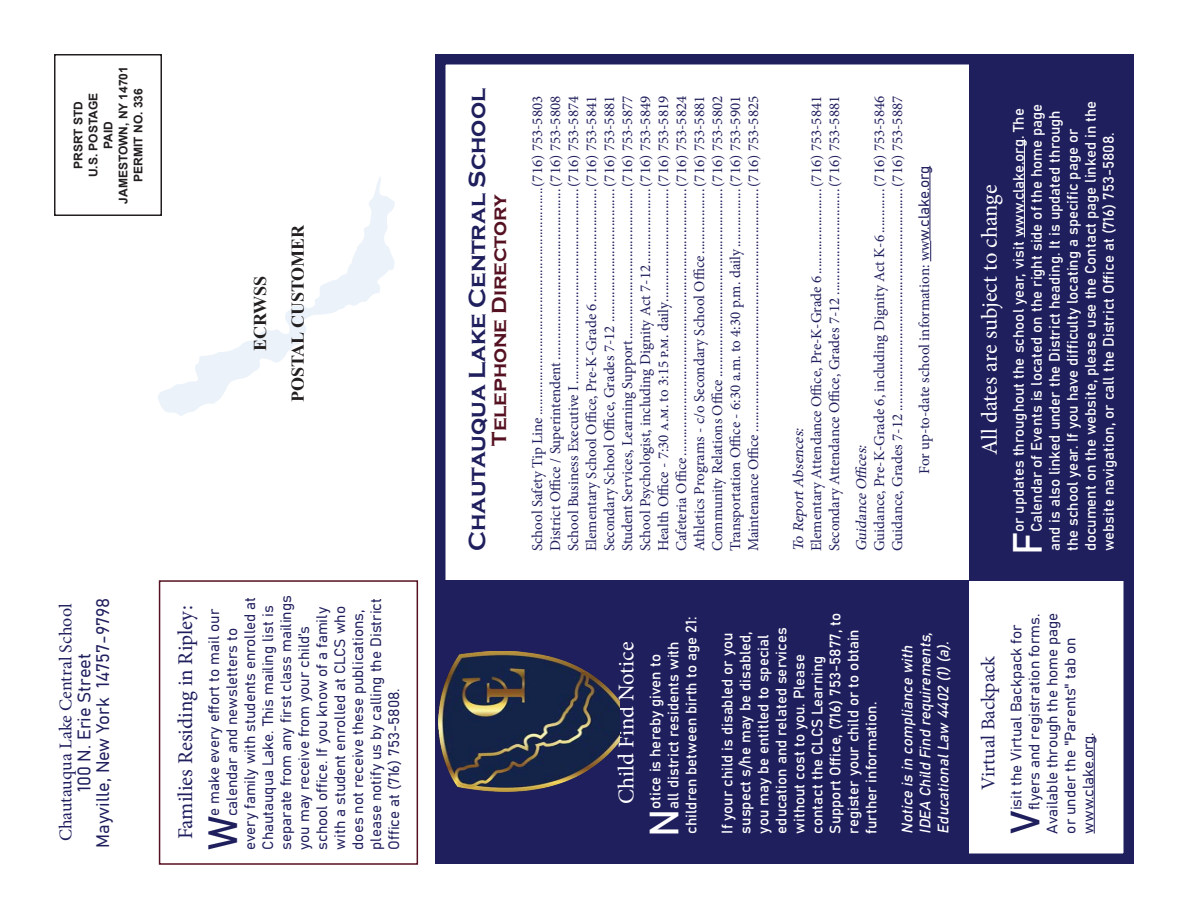
<style>
.page{position:relative;width:1188px;height:918px;background:#fff}
.page>*{position:absolute;margin:0;border:0;box-sizing:border-box;transform-origin:0 0}
.Paragraph_Style{font:40.35px "Bahnschrift";color:#fff}
.Paragraph_Style-2{font:40.35px "Bahnschrift";color:#201f5e}
.Paragraph_Style_with_2_Drop-Cap{font:40.35px "Bahnschrift";color:#201f5e}
.t1{font:700 24px "Copperplate Gothic";color:#201f5e}
.Heading{font:22.5px "Minion Pro";color:#fff}
.Heading-2{font:21px "Minion Pro";color:#201f5e}
.t2{font:700 21px "Copperplate Gothic";color:#551121}
.Heading-3{font:19.5px "Minion Pro";letter-spacing:-.005em;color:#201f5e}
.t3{font:18px "Bahnschrift";color:#201f5e}
.t4{font:18px "Minion Pro";color:#201f5e}
.t5{font:700 18px "Times New Roman";color:#231f20}
.t6{font:15px "Minion Pro";color:#201f5e}
.Paragraph_Style-3{font:15px/18px "Bahnschrift";color:#fff}
.Paragraph_Style_with_2_Drop-Cap-2{font:15px "Bahnschrift";color:#201f5e}
.Paragraph_Style-4{font:15px "Bahnschrift";color:#201f5e}
.Paragraph_Style-5{font:italic 15px/18px "Bahnschrift";color:#fff}
.t7{font:italic 15px "Minion Pro";color:#201f5e}
.t8{font:700 12px/15px "Arial";color:#231f20;text-align:center}
.s1{font-family:"Minion Pro"}
.s2{font-family:"Bahnschrift"}
</style>
<div class="page">
<div style="left:435px;top:54px;width:699px;height:810px;border:10px solid #201f5e"></div>
<svg style="left:930px;top:241px;width:1px;height:20px"></svg>
<hr style="left:930px;top:166px;width:1px;height:75px;background:#201f5e">
<div style="left:444px;top:580px;width:525px;height:279px;background:#201f5e"></div>
<div style="left:969px;top:64px;width:156px;height:516px;background:#201f5e"></div>
<hr style="left:1094px;top:735px;width:1px;height:99px;background:#201f5e">
<div style="left:54px;top:54px;width:108px;height:162px;border:2px solid #231f20"></div>
<svg style="left:158px;top:176px;width:237px;height:240px"></svg>
<hr style="left:1024px;top:139px;width:1px;height:98px;background:#fff">
<div style="left:159px;top:580px;width:259px;height:285px;border:2px solid #551121"></div>
<img style="left:438px;top:651px;width:181px;height:141px">
<p class="t8" style="left:116px;top:204px;width:139px;rotate:-90deg">JAMESTOWN, NY 14701</p>
<p class="t8" style="left:131px;top:182px;width:95px;rotate:-90deg">PERMIT NO. 336</p>
<p class="t8" style="left:71px;top:177px;width:86px;rotate:-90deg">PRSRT STD<br>U.S. POSTAGE<br>PAID</p>
<p class="t5" style="left:248px;top:351px;width:77px;rotate:-90deg">ECRWSS</p>
<p class="t5" style="left:285px;top:402px;width:180px;rotate:-90deg">POSTAL CUSTOMER</p>
<p class="t3" style="left:89px;top:848px;width:252px;rotate:-90deg">Mayville, New York 14757-9798</p>
<p class="t4" style="left:54px;top:841px;width:239px;rotate:-90deg">Chautauqua Lake Central School</p>
<p class="t3" style="left:70px;top:792px;width:140px;rotate:-90deg">100 N. Erie Street</p>
<p class="Heading-2" style="left:171px;top:839px;width:235px;rotate:-90deg">Families Residing in Ripley:</p>
<p class="Paragraph_Style_with_2_Drop-Cap-2" style="left:238px;top:850px;width:254px;rotate:-90deg">every family with students enrolled at</p>
<p class="Paragraph_Style_with_2_Drop-Cap-2" style="left:256px;top:850px;width:246px;rotate:-90deg">Chautauqua Lake. This mailing list is</p>
<p class="Paragraph_Style_with_2_Drop-Cap-2" style="left:274px;top:850px;width:256px;rotate:-90deg">separate from any first class mailings</p>
<p class="Paragraph_Style_with_2_Drop-Cap-2" style="left:310px;top:850px;width:244px;rotate:-90deg">school office. If you know of a family</p>
<p class="Paragraph_Style_with_2_Drop-Cap-2" style="left:328px;top:850px;width:245px;rotate:-90deg">with a student enrolled at CLCS who</p>
<p class="Paragraph_Style_with_2_Drop-Cap-2" style="left:346px;top:850px;width:242px;rotate:-90deg">does not receive these publications,</p>
<p class="Paragraph_Style_with_2_Drop-Cap-2" style="left:364px;top:850px;width:253px;rotate:-90deg">please notify us by calling the District</p>
<p class="Paragraph_Style_with_2_Drop-Cap-2" style="left:202px;top:816px;width:209px;rotate:-90deg">e make every effort to mail our</p>
<p class="Paragraph_Style_with_2_Drop-Cap-2" style="left:292px;top:850px;width:225px;rotate:-90deg">you may receive from your child’s</p>
<p class="Paragraph_Style_with_2_Drop-Cap-2" style="left:220px;top:816px;width:190px;rotate:-90deg">calendar and newsletters to</p>
<p class="Paragraph_Style_with_2_Drop-Cap-2" style="left:382px;top:850px;width:163px;rotate:-90deg">Office at (716) 753-5808.</p>
<p class="Paragraph_Style_with_2_Drop-Cap" style="left:192px;top:850px;width:36px;rotate:-90deg">W</p>
<p class="t1" style="left:464px;top:551px;width:464px;rotate:-90deg">Chautauqua Lake Central School</p>
<p class="t2" style="left:488px;top:446px;width:253px;rotate:-90deg">Telephone Directory</p>
<p class="Paragraph_Style_with_2_Drop-Cap-2" style="left:526px;top:551px;width:457px;rotate:-90deg"><span class="s1">School Safety Tip Line</span> ...................................................................<span class="s1">(716) 753-5803</span></p>
<p class="t6" style="left:545px;top:551px;width:457px;rotate:-90deg">District Office / Superintendent..................................................(716) 753-5808</p>
<p class="t6" style="left:563px;top:551px;width:457px;rotate:-90deg">School Business Executive I.........................................................(716) 753-5874</p>
<p class="t6" style="left:581px;top:551px;width:457px;rotate:-90deg">Elementary School Office, Pre-K-Grade 6.................................(716) 753-5841</p>
<p class="t6" style="left:599px;top:551px;width:457px;rotate:-90deg">Secondary School Office, Grades 7-12 .......................................(716) 753-5881</p>
<p class="t6" style="left:617px;top:551px;width:457px;rotate:-90deg">Student Services, Learning Support............................................(716) 753-5877</p>
<p class="t6" style="left:635px;top:551px;width:457px;rotate:-90deg">School Psychologist, including Dignity Act 7-12......................(716) 753-5849</p>
<p class="t6" style="left:653px;top:551px;width:457px;rotate:-90deg">Health Office - 7:30 a.m. to 3:15 p.m. daily.................................(716) 753-5819</p>
<p class="t6" style="left:671px;top:551px;width:457px;rotate:-90deg">Cafeteria Office ..............................................................................(716) 753-5824</p>
<p class="t6" style="left:689px;top:551px;width:457px;rotate:-90deg">Athletics Programs - c/o Secondary School Office ...................(716) 753-5881</p>
<p class="t6" style="left:707px;top:551px;width:457px;rotate:-90deg">Community Relations Office .......................................................(716) 753-5802</p>
<p class="t6" style="left:725px;top:551px;width:457px;rotate:-90deg">Transportation Office - 6:30 a.m. to 4:30 p.m. daily .................(716) 753-5901</p>
<p class="t6" style="left:743px;top:551px;width:457px;rotate:-90deg">Maintenance Office .......................................................................(716) 753-5825</p>
<p class="t6" style="left:806px;top:551px;width:457px;rotate:-90deg">Elementary Attendance Office, Pre-K-Grade 6.........................(716) 753-5841</p>
<p class="t6" style="left:824px;top:551px;width:457px;rotate:-90deg">Secondary Attendance Office, Grades 7-12 ...............................(716) 753-5881</p>
<p class="t7" style="left:788px;top:551px;width:128px;rotate:-90deg">To ReportAbsences:</p>
<p class="t6" style="left:869px;top:551px;width:457px;rotate:-90deg">Guidance, Pre-K-Grade 6, including Dignity Act K-6.............(716) 753-5846</p>
<p class="t6" style="left:887px;top:551px;width:457px;rotate:-90deg">Guidance, Grades 7-12 .................................................................(716) 753-5887</p>
<p class="t7" style="left:851px;top:551px;width:111px;rotate:-90deg">GuidanceOffices:</p>
<p class="t6" style="left:914px;top:474px;width:310px;rotate:-90deg">For up-to-date school information: ww<span class="s2">w.clake.org</span></p>
<p class="Heading" style="left:611px;top:804px;width:164px;rotate:-90deg">Child Find Notice</p>
<p class="Paragraph_Style-3" style="left:681px;top:834px;width:218px;rotate:-90deg">children between birth to age 21:</p>
<p class="Paragraph_Style-3" style="left:717px;top:834px;width:222px;rotate:-90deg">If your child is disabled or you suspect s/he may be disabled, you may be entitled to special education and related services without cost to you. Please contact the CLCS Learning<br>Support Office, (716) 753-5877, to register your child or to obtain further information.</p>
<p class="Paragraph_Style-3" style="left:663px;top:809px;width:169px;rotate:-90deg">all district residents with</p>
<p class="Paragraph_Style-3" style="left:645px;top:809px;width:156px;rotate:-90deg">otice is hereby given to</p>
<p class="Paragraph_Style" style="left:634px;top:837px;width:30px;rotate:-90deg">N</p>
<p class="Paragraph_Style-5" style="left:897px;top:834px;width:207px;rotate:-90deg">Notice is in compliance with<br>IDEA Child Find requirements,<br>EducationalLaw 4402 (1)(a).</p>
<p class="Heading" style="left:974px;top:455px;width:272px;rotate:-90deg">All dates are subject to change</p>
<p class="Paragraph_Style-3" style="left:1080px;top:551px;width:452px;rotate:-90deg">document on the website, please use the Contact page linked in the</p>
<p class="Paragraph_Style-3" style="left:1008px;top:532px;width:426px;rotate:-90deg">or updates throughout the school year, visit www.clake.org. The</p>
<p class="Paragraph_Style-3" style="left:1026px;top:532px;width:430px;rotate:-90deg">Calendar of Events is located on the right side of the home page</p>
<p class="Paragraph_Style-3" style="left:1044px;top:551px;width:443px;rotate:-90deg">and is also linked under the District heading. It is updated through</p>
<p class="Paragraph_Style-3" style="left:1062px;top:551px;width:424px;rotate:-90deg">the school year. If you have difficulty locating a specific page or</p>
<p class="Paragraph_Style-3" style="left:1098px;top:551px;width:420px;rotate:-90deg">website navigation, or call the District Office at (716) 753-5808.</p>
<p class="Paragraph_Style" style="left:997px;top:555px;width:24px;rotate:-90deg">F</p>
<p class="Heading-3" style="left:975px;top:790px;width:136px;rotate:-90deg">Virtual Backpack</p>
<p class="Paragraph_Style-4" style="left:1005px;top:810px;width:187px;rotate:-90deg">isit the Virtual Backpack for</p>
<p class="Paragraph_Style-4" style="left:1023px;top:810px;width:198px;rotate:-90deg">flyers and registration forms.</p>
<p class="Paragraph_Style-4" style="left:1041px;top:834px;width:223px;rotate:-90deg">Available through the home page</p>
<p class="Paragraph_Style-4" style="left:1059px;top:834px;width:198px;rotate:-90deg">or under the "Parents" tab on</p>
<p class="Paragraph_Style-4" style="left:1077px;top:834px;width:103px;rotate:-90deg">www.clake.org.</p>
<p class="Paragraph_Style-2" style="left:995px;top:834px;width:25px;rotate:-90deg">V</p>
</div>
